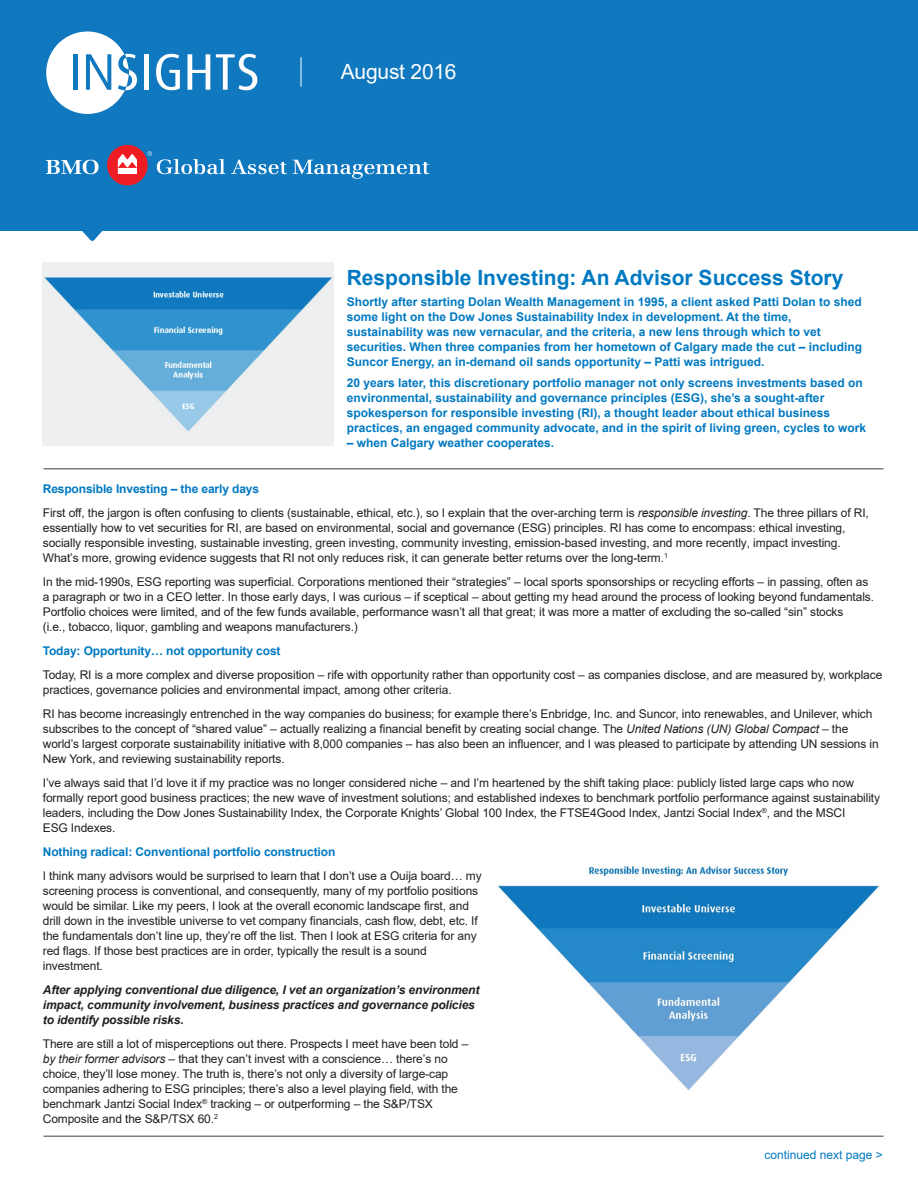
<style>
.page{position:relative;width:918px;height:1188px;background:#fff}
.page>*{position:absolute;margin:0;border:0;box-sizing:border-box;transform-origin:0 0}
.t1{font:51.45px "Dax";color:#1078bf}
.t2{font:700 21px "Arial";color:#0079c1}
.t3{font:21px "Arial";letter-spacing:-.01em;color:#fff}
.t4{font:12px/15px "Arial";letter-spacing:-.01em;color:#231f20}
.t5{font:700 12px/15px "Arial";color:#0079c1}
.t6{font:italic 700 12px/15px "Arial";letter-spacing:-.01em;color:#231f20}
.t7{font:12px "Arial";color:#0079c1}
.s1{font-weight:700;color:#0079c1}
.s2{font-style:italic}
</style>
<div class="page">
<img style="left:498px;top:866px;width:381px;height:225px">
<div style="left:0;top:0;width:918px;height:231px;background:#1078bf"></div>
<svg style="left:82px;top:231px;width:20px;height:10px"></svg>
<div style="left:144px;top:54px;width:5px;height:36px;background:#fff"></div>
<svg style="left:156px;top:54px;width:24px;height:36px"></svg>
<svg style="left:188px;top:54px;width:22px;height:36px"></svg>
<svg style="left:216px;top:54px;width:41px;height:36px"></svg>
<svg style="left:46px;top:32px;width:91px;height:82px"></svg>
<svg style="left:46px;top:160px;width:53px;height:14px"></svg>
<div style="left:107px;top:145px;width:41px;height:40px;background:#ee1d23;border-radius:50%"></div>
<svg style="left:118px;top:154px;width:19px;height:20px"></svg>
<svg style="left:147px;top:151px;width:78px;height:23px"></svg>
<svg style="left:231px;top:160px;width:56px;height:14px"></svg>
<svg style="left:293px;top:160px;width:136px;height:19px"></svg>
<hr style="left:44px;top:468px;width:840px;height:2px;background:#7f7e7d">
<hr style="left:44px;top:1136px;width:840px;height:1px;background:#7f7e7d">
<hr style="left:301px;top:57px;width:1px;height:30px;background:#fff">
<img style="left:43px;top:262px;width:290px;height:184px">
<h1 class="t1" style="left:69px;top:43px;width:48px">IN</h1>
<h2 class="t3" style="left:341px;top:57px;width:117px">August 2016</h2>
<h2 class="t2" style="left:347px;top:263px;width:498px">Responsible Investing: An Advisor Success Story</h2>
<p class="t5" style="left:347px;top:294px;width:517px">Shortly after starting Dolan Wealth Management in 1995, a client asked Patti Dolan to shed some light on the Dow Jones Sustainability Index in development. At the time, sustainability was new vernacular, and the criteria, a new lens through which to vet securities. When three companies from her hometown of Calgary made the cut – including Suncor Energy, an in-demand oil sands opportunity – Patti was intrigued.</p>
<p class="t5" style="left:347px;top:375px;width:521px">20 years later, this discretionary portfolio manager not only screens investments based on environmental, sustainability and governance principles (ESG), she’s a sought-after spokesperson for responsible investing (RI), a thought leader about ethical business practices, an engaged community advocate, and in the spirit of living green, cycles to work</p>
<p class="t5" style="left:347px;top:435px;width:209px">– when Calgary weather cooperates.</p>
<p class="t4" style="left:43px;top:477px;width:828px;line-height:24px"><span class="s1">Responsible Investing – the early days<br></span>First off, the jargon is often confusing to clients (sustainable, ethical, etc.), so I explain that the over-arching term is <span class="s2">responsible investing</span>. The three pillars of RI,</p>
<p class="t4" style="left:43px;top:520px;width:804px">essentially how to vet securities for RI, are based on environmental, social and governance (ESG) principles. RI has come to encompass: ethical investing, socially responsible investing, sustainable investing, green investing, community investing, emission-based investing, and more recently, impact investing.<br>What’s more, growing evidence suggests that RI not only reduces risk, it can generate better returns over the long-term.<sup>1</sup></p>
<p class="t4" style="left:43px;top:574px;width:833px">In the mid-1990s, ESG reporting was superficial. Corporations mentioned their “strategies” – local sports sponsorships or recycling efforts – in passing, often as a paragraph or two in a CEO letter. In those early days, I was curious – if sceptical – about getting my head around the process of looking beyond fundamentals.<br>Portfolio choices were limited, and of the few funds available, performance wasn’t all that great; it was more a matter of excluding the so-called “sin” stocks<br>(i.e., tobacco, liquor, gambling and weapons manufacturers.)</p>
<p class="t5" style="left:43px;top:644px;width:239px">Today: Opportunity… not opportunity cost</p>
<p class="t4" style="left:43px;top:667px;width:841px">Today, RI is a more complex and diverse proposition – rife with opportunity rather than opportunity cost – as companies disclose, and are measured by, workplace practices, governance policies and environmental impact, among other criteria.</p>
<p class="t4" style="left:43px;top:706px;width:838px">RI has become increasingly entrenched in the way companies do business; for example there’s Enbridge, Inc. and Suncor, into renewables, and Unilever, which subscribes to the concept of “shared value” – actually realizing a financial benefit by creating social change. The <span class="s2">United Nations (UN) Global Compact</span> – the world’s largest corporate sustainability initiative with 8,000 companies – has also been an influencer, and I was pleased to participate by attending UN sessions in New York, and reviewing sustainability reports.</p>
<p class="t4" style="left:43px;top:775px;width:839px">I’ve always said that I’d love it if my practice was no longer considered niche – and I’m heartened by the shift taking place: publicly listed large caps who now formally report good business practices; the new wave of investment solutions; and established indexes to benchmark portfolio performance against sustainability leaders, including the Dow Jones Sustainability Index, the Corporate Knights’ Global 100 Index, the FTSE4Good Index, Jantzi Social Index<sup>®</sup>, and the MSCI<br>ESG Indexes.</p>
<p class="t5" style="left:43px;top:845px;width:294px">Nothing radical: Conventional portfolio construction</p>
<p class="t4" style="left:43px;top:868px;width:440px">I think many advisors would be surprised to learn that I don’t use a Ouija board… my screening process is conventional, and consequently, many of my portfolio positions would be similar. Like my peers, I look at the overall economic landscape first, and drill down in the investible universe to vet company financials, cash flow, debt, etc. If the fundamentals don’t line up, they’re off the list. Then I look at ESG criteria for any red flags. If those best practices are in order, typically the result is a sound investment.</p>
<p class="t6" style="left:43px;top:983px;width:438px">After applying conventional due diligence, I vet an organization’s environment impact, community involvement, business practices and governance policies to identify possible risks.</p>
<p class="t4" style="left:43px;top:1036px;width:427px">There are still a lot of misperceptions out there. Prospects I meet have been told – <span class="s2">by their former advisors</span> – that they can’t invest with a conscience… there’s no choice, they’ll lose money. The truth is, there’s not only a diversity of large-cap companies adhering to ESG principles; there’s also a level playing field, with the benchmark Jantzi Social Index<sup>®</sup> tracking – or outperforming – the S&amp;P/TSX Composite and the S&amp;P/TSX 60.<sup>2</sup></p>
<p class="t7" style="left:764px;top:1147px;width:120px">continued next page &gt;</p>
</div>
